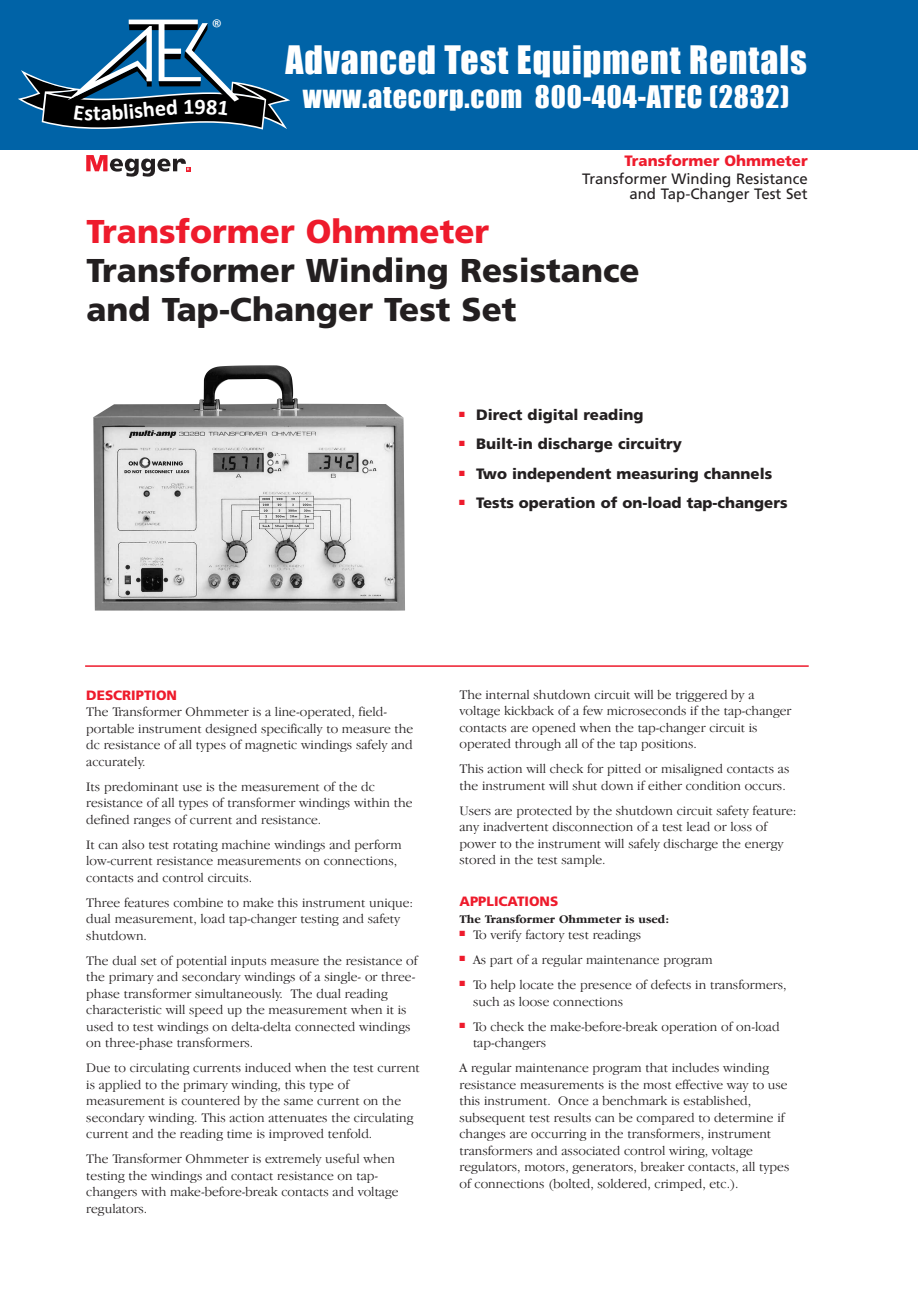
<style>
.page{position:relative;width:918px;height:1296px;background:#fff}
.page>*{position:absolute;margin:0;border:0;box-sizing:border-box;transform-origin:0 0}
.t1{font:36px "Impact";letter-spacing:.03em;color:#fff}
.t2{font:900 33px/39px "Frutiger";color:#231f20}
.t3{font:900 33px "Frutiger";color:#ee1b2c}
.t4{font:28.5px "Impact";letter-spacing:.03em;color:#fff}
.t5{font:700 22.2px "Calibri";color:#fff}
.t6{font:21.3px "Calibri";color:#fff}
.t7{font:900 15px "Frutiger";color:#231f20}
.t8{font:15px/15px "Frutiger";color:#231f20;text-align:right}
.t9{font:900 15px "Frutiger";color:#ee1b2c}
.t10{font:300 13.5px/16.5px "Garamond IT Cby BT";color:#231f20}
.t11{font:900 13.5px "Frutiger";color:#ee1b2c}
.t12{font:700 12px "Garamond IT Cby BT";color:#231f20}
</style>
<div class="page">
<svg style="left:86px;top:155px;width:104px;height:22px"></svg>
<hr style="left:85px;top:665px;width:724px;height:2px;background:#ee1b2c">
<img style="left:93px;top:365px;width:312px;height:246px">
<div style="left:0;top:0;width:918px;height:150px;background:#0063a7"></div>
<svg style="left:18px;top:20px;width:272px;height:110px"></svg>
<h3 class="t6" style="left:211px;top:14px;width:12px">®</h3>
<h3 class="t5" style="left:93px;top:99px;width:9px">t</h3>
<h3 class="t5" style="left:122px;top:98px;width:44px;rotate:-5deg">lishe</h3>
<h3 class="t5" style="left:195px;top:92px;width:13px">9</h3>
<h1 class="t1" style="left:285px;top:32px;width:523px">Advanced Test Equipment Rentals</h1>
<h3 class="t4" style="left:303px;top:75px;width:488px">www.atecorp.com 800-404-ATEC (2832)</h3>
<p class="t9" style="left:625px;top:154px;width:185px">Transformer Ohmmeter</p>
<p class="t8" style="left:582px;top:172px;width:227px">Transformer Winding Resistance and Tap-Changer Test Set</p>
<h2 class="t3" style="left:86px;top:218px;width:404px">Transformer Ohmmeter</h2>
<h2 class="t2" style="left:86px;top:254px;width:555px">Transformer Winding Resistance and Tap-Changer Test Set</h2>
<p class="t7" style="left:459px;top:408px;width:186px"><sup>■</sup> Direct digital reading</p>
<p class="t7" style="left:459px;top:438px;width:224px"><sup>■</sup> Built-in discharge circuitry</p>
<p class="t7" style="left:459px;top:467px;width:315px"><sup>■</sup> Two independent measuring channels</p>
<p class="t7" style="left:459px;top:497px;width:330px"><sup>■</sup> Tests operation of on-load tap-changers</p>
<p class="t11" style="left:86px;top:689px;width:92px">DESCRIPTION</p>
<p class="t10" style="left:86px;top:705px;width:329px">The Transformer Ohmmeter is a line-operated, field&shy;portable instrument designed specifically to measure the dc resistance of all types of magnetic windings safely and accurately.</p>
<p class="t10" style="left:86px;top:779px;width:328px">Its predominant use is the measurement of the dc resistance of all types of transformer windings within the defined ranges of current and resistance.</p>
<p class="t10" style="left:86px;top:837px;width:317px">It can also test rotating machine windings and perform low-current resistance measurements on connections, contacts and control circuits.</p>
<p class="t10" style="left:86px;top:895px;width:328px">Three features combine to make this instrument unique: dual measurement, load tap-changer testing and safety shutdown.</p>
<p class="t10" style="left:86px;top:953px;width:333px">The dual set of potential inputs measure the resistance of the primary and secondary windings of a single- or three&shy;phase transformer simultaneously. The dual reading characteristic will speed up the measurement when it is used to test windings on delta-delta connected windings on three-phase transformers.</p>
<p class="t10" style="left:86px;top:1061px;width:335px">Due to circulating currents induced when the test current is applied to the primary winding, this type of measurement is countered by the same current on the secondary winding. This action attenuates the circulating current and the reading time is improved tenfold.</p>
<p class="t10" style="left:86px;top:1152px;width:314px">The Transformer Ohmmeter is extremely useful when testing the windings and contact resistance on tap&shy;changers with make-before-break contacts and voltage regulators.</p>
<p class="t10" style="left:460px;top:687px;width:334px">The internal shutdown circuit will be triggered by a voltage kickback of a few microseconds if the tap-changer contacts are opened when the tap-changer circuit is operated through all of the tap positions.</p>
<p class="t10" style="left:460px;top:762px;width:331px">This action will check for pitted or misaligned contacts as the instrument will shut down if either condition occurs.</p>
<p class="t10" style="left:460px;top:803px;width:339px">Users are protected by the shutdown circuit safety feature: any inadvertent disconnection of a test lead or loss of power to the instrument will safely discharge the energy stored in the test sample.</p>
<p class="t11" style="left:460px;top:896px;width:100px">APPLICATIONS</p>
<p class="t12" style="left:460px;top:914px;width:211px">The Transformer Ohmmeter is used:</p>
<p class="t10" style="left:460px;top:928px;width:183px"><sup>■</sup> To verify factory test readings</p>
<p class="t10" style="left:460px;top:953px;width:255px"><sup>■</sup> As part of a regular maintenance program</p>
<p class="t10" style="left:473px;top:978px;width:315px;text-indent:-14px"><sup>■</sup> To help locate the presence of defects in transformers, such as loose connections</p>
<p class="t10" style="left:473px;top:1019px;width:308px;text-indent:-14px"><sup>■</sup> To check the make-before-break operation of on-load tap-changers</p>
<p class="t10" style="left:460px;top:1061px;width:331px">A regular maintenance program that includes winding resistance measurements is the most effective way to use this instrument. Once a benchmark is established, subsequent test results can be compared to determine if changes are occurring in the transformers, instrument transformers and associated control wiring, voltage regulators, motors, generators, breaker contacts, all types of connections (bolted, soldered, crimped, etc.).</p>
</div>
